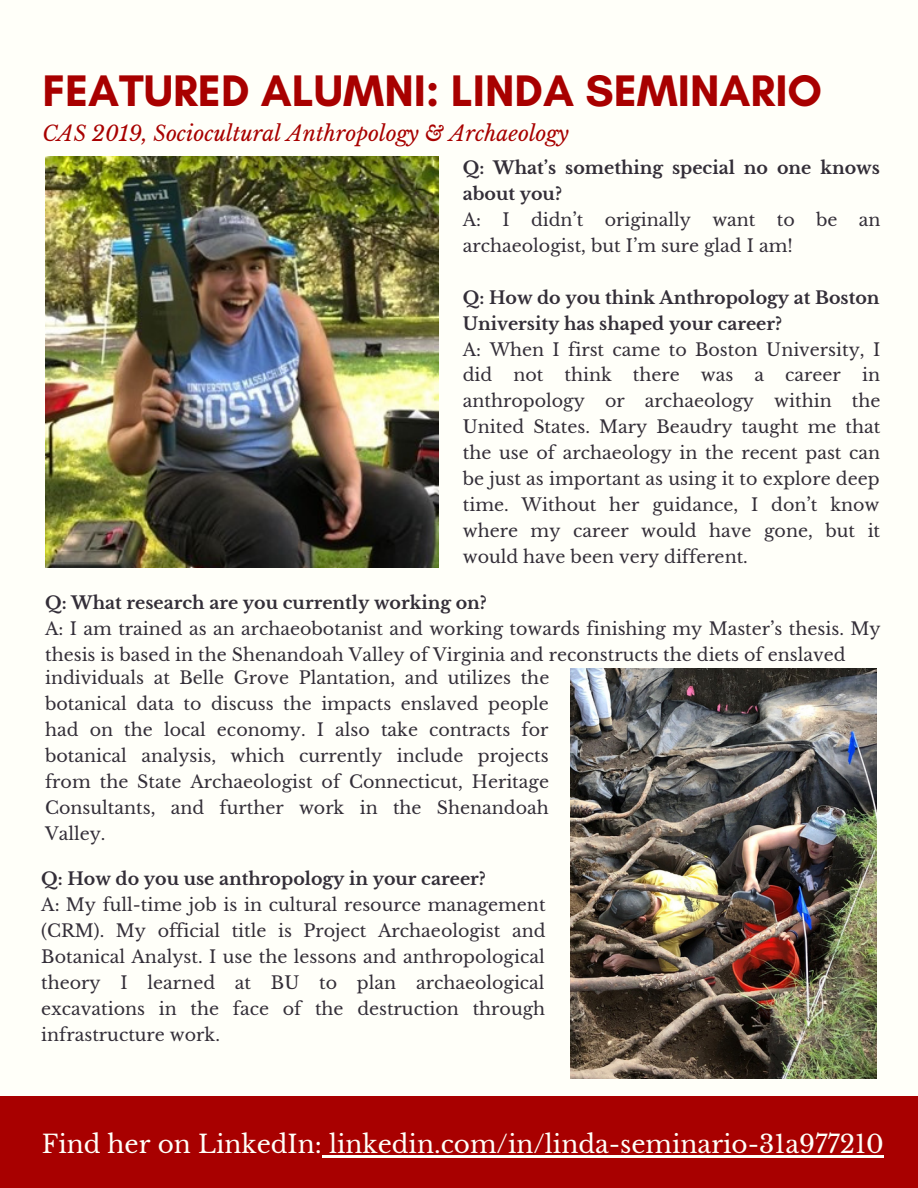
<style>
.page{position:relative;width:918px;height:1188px;background:#fffff9}
.page>*{position:absolute;margin:0;border:0;box-sizing:border-box;transform-origin:0 0}
.t1{font:700 45px "Glacial Indifference";color:#a80000}
.t2{font:24.75px "Libre Baskerville";color:#fffff9}
.t3{font:italic 21px "Libre Baskerville";color:#a80000}
.t4{font:17.4px/25.8px "Libre Baskerville";color:#332e38;text-align:justify}
.t5{font:700 17.4px/25.8px "Libre Baskerville";color:#332e38}
</style>
<div class="page">
<div style="left:0;top:1096px;width:918px;height:92px;background:#a80000"></div>
<img style="left:570px;top:669px;width:306px;height:409px">
<img style="left:45px;top:157px;width:394px;height:410px">
<hr style="left:322px;top:1155px;width:562px;height:3px;background:#fffff9">
<h1 class="t1" style="left:42px;top:63px;width:781px">FEATURED ALUMNI: LINDA SEMINARIO</h1>
<p class="t3" style="left:42px;top:120px;width:528px">CAS 2019, Sociocultural Anthropology &amp; Archaeology</p>
<p class="t5" style="left:463px;top:155px;width:419px">Q: What’s something special no one knows about you?</p>
<p class="t4" style="left:463px;top:207px;width:419px">A: I didn’t originally want to be an archaeologist, but I’m sure glad I am!</p>
<p class="t5" style="left:463px;top:285px;width:418px">Q: How do you think Anthropology at Boston<br>University has shaped your career?</p>
<p class="t4" style="left:463px;top:337px;width:419px">A: When I first came to Boston University, I did not think there was a career in anthropology or archaeology within the United States. Mary Beaudry taught me that the use of archaeology in the recent past can be just as important as using it to explore deep time. Without her guidance, I don’t know where my career would have gone, but it would have been very different.</p>
<p class="t5" style="left:45px;top:590px;width:443px">Q: What research are you currently working on?</p>
<p class="t4" style="left:45px;top:616px;width:837px">A: I am trained as an archaeobotanist and working towards finishing my Master’s thesis. My thesis is based in the Shenandoah Valley of Virginia and reconstructs the diets of enslaved</p>
<p class="t4" style="left:45px;top:665px;width:506px">individuals at Belle Grove Plantation, and utilizes the botanical data to discuss the impacts enslaved people had on the local economy. I also take contracts for botanical analysis, which currently include projects from the State Archaeologist of Connecticut, Heritage Consultants, and further work in the Shenandoah Valley.</p>
<p class="t5" style="left:41px;top:866px;width:446px">Q: How do you use anthropology in your career?</p>
<p class="t4" style="left:41px;top:892px;width:506px">A: My full-time job is in cultural resource management (CRM). My official title is Project Archaeologist and Botanical Analyst. I use the lessons and anthropological theory I learned at BU to plan archaeological excavations in the face of the destruction through infrastructure work.</p>
<h2 class="t2" style="left:42px;top:1129px;width:844px">Find her on LinkedIn: linkedin.com/in/linda-seminario-31a977210</h2>
</div>
